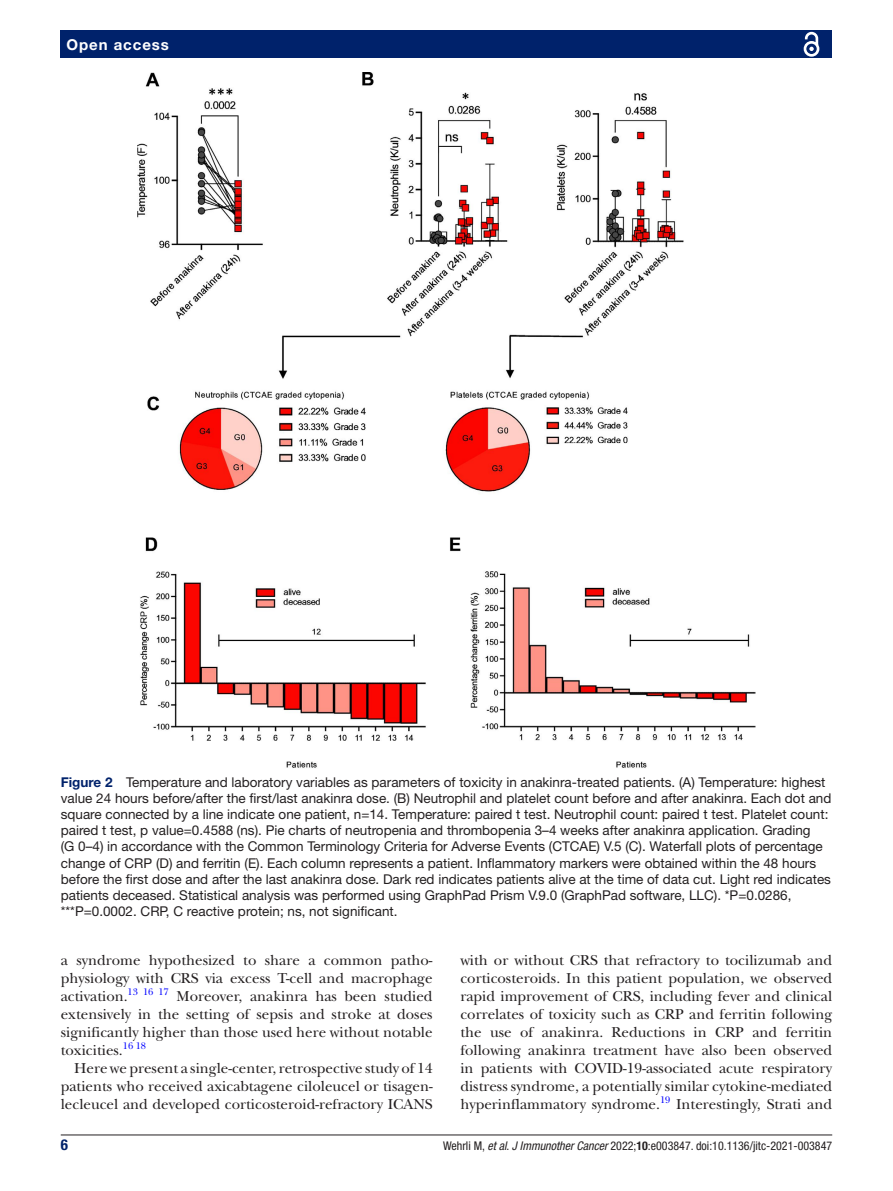
<style>
.page{position:relative;width:893px;height:1191px;background:#fff}
.page>*{position:absolute;margin:0;border:0;box-sizing:border-box;transform-origin:0 0}
.t1{font:15px/18px "New Baskerville";color:#231f20;text-align:justify}
.t2{font:700 15px "Helvetica Neue LT Std";letter-spacing:.065em;color:#fff}
.t3{font:700 condensed 15px "Helvetica Neue LT Std";color:#00226b}
.t4{font:13.5px/16.2px "Helvetica Neue LT Std";color:#231f20}
.t5{font:condensed 12px "Helvetica Neue LT Std";color:#231f20}
.t6{font:9.9px "New Baskerville";color:#00f}
.s1{font-weight:700;color:#00226b}
.s2{font-style:italic}
.s3{font-weight:700}
</style>
<div class="page">
<hr style="left:61px;top:1134px;width:771px;height:1px;background:#231f20">
<div style="left:61px;top:31px;width:771px;height:27px;background:#00226b"></div>
<svg style="left:803px;top:31px;width:17px;height:26px"></svg>
<img style="left:138px;top:73px;width:617px;height:695px">
<p class="t2" style="left:66px;top:35px;width:104px">Open access</p>
<p class="t4" style="left:61px;top:773px;width:772px"><span class="s1">Figure 2</span> Temperature and laboratory variables as parameters of toxicity in anakinra-treated patients. (A) Temperature: highest value 24 hours before/after the first/last anakinra dose. (B) Neutrophil and platelet count before and after anakinra. Each dot and square connected by a line indicate one patient, n=14. Temperature: paired t test. Neutrophil count: paired t test. Platelet count: paired t test, p value=0.4588 (ns). Pie charts of neutropenia and thrombopenia 3–4 weeks after anakinra application. Grading<br>(G 0–4) in accordance with the Common Terminology Criteria for Adverse Events (CTCAE) V.5 (C). Waterfall plots of percentage change of CRP (D) and ferritin (E). Each column represents a patient. Inflammatory markers were obtained within the 48 hours before the first dose and after the last anakinra dose. Dark red indicates patients alive at the time of data cut. Light red indicates patients deceased. Statistical analysis was performed using GraphPad Prism V.9.0 (GraphPad software, LLC). *P=0.0286, ***P=0.0002. CRP, C reactive protein; ns, not significant.</p>
<p class="t1" style="left:61px;top:951px;width:373px">a syndrome hypothesized to share a common patho&shy;physiology with CRS via excess T-cell and macrophage activation.</p>
<p class="t6" style="left:128px;top:985px;width:43px">13 16 17</p>
<p class="t1" style="left:61px;top:987px;width:373px;text-indent:116px">Moreover, anakinra has been studied extensively in the setting of sepsis and stroke at doses significantly higher than those used here without notable toxicities.</p>
<p class="t6" style="left:123px;top:1039px;width:25px">16 18</p>
<p class="t1" style="left:61px;top:1059px;width:373px;text-indent:14px">Here we present a single-center, retrospective study of 14 patients who received axicabtagene ciloleucel or tisagen&shy;lecleucel and developed corticosteroid-refractory ICANS</p>
<p class="t1" style="left:460px;top:951px;width:373px">with or without CRS that refractory to tocilizumab and corticosteroids. In this patient population, we observed rapid improvement of CRS, including fever and clinical correlates of toxicity such as CRP and ferritin following the use of anakinra. Reductions in CRP and ferritin following anakinra treatment have also been observed in patients with COVID-19-associated acute respiratory distress syndrome, a potentially similar cytokine-mediated hyperinflammatory syndrome.</p>
<p class="t6" style="left:660px;top:1093px;width:12px">19</p>
<p class="t1" style="left:676px;top:1095px;width:158px">Interestingly, Strati and</p>
<p class="t3" style="left:61px;top:1135px;width:9px">6</p>
<p class="t5" style="left:443px;top:1138px;width:391px">Wehrli M, <span class="s2">et al</span>. <span class="s2">J Immunother Cancer</span> 2022;<span class="s3">10</span>:e003847. doi:10.1136/jitc-2021-003847</p>
</div>
